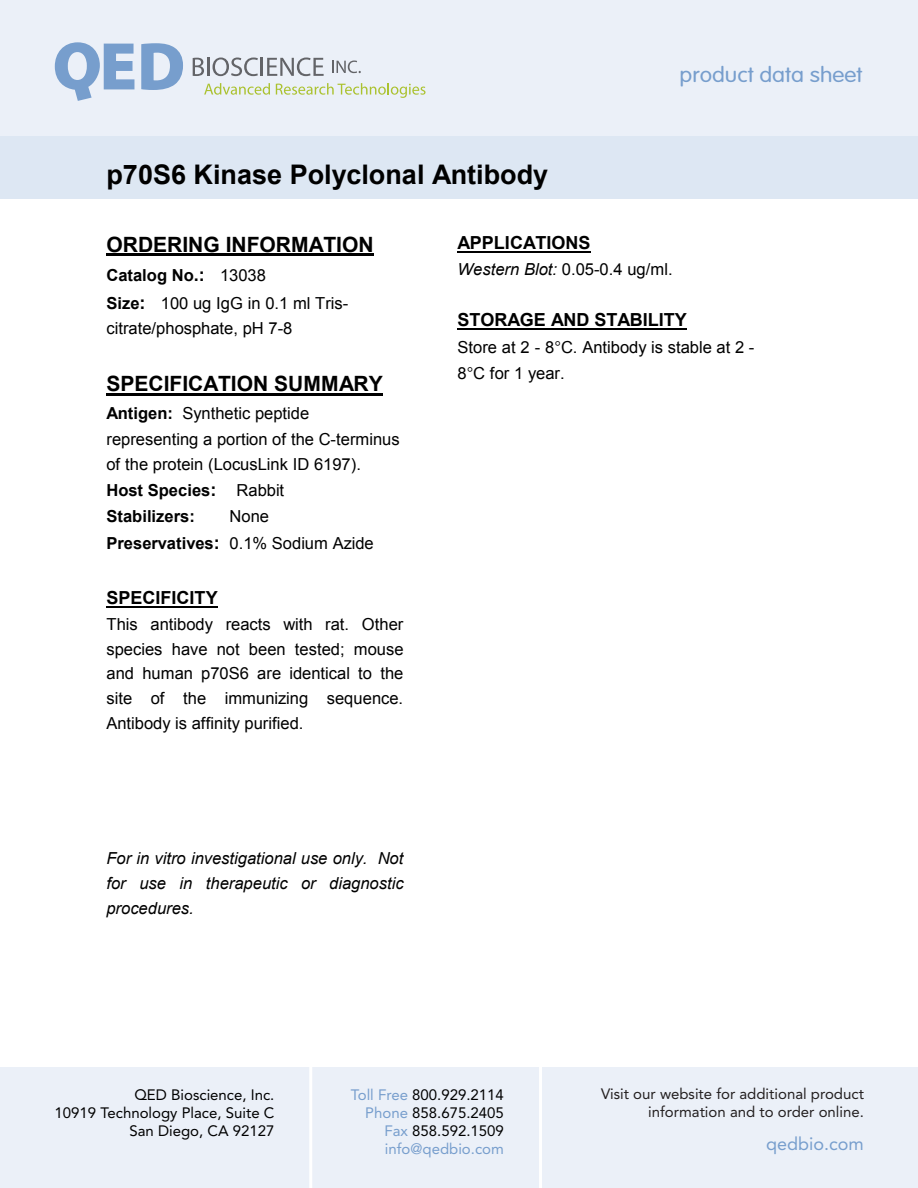
<style>
.page{position:relative;width:918px;height:1188px;background:#fff}
.page>*{position:absolute;margin:0;border:0;box-sizing:border-box;transform-origin:0 0}
.t1{font:700 27px "Arial";color:#000}
.t2{font:700 21px "Arial";color:#000}
.t3{font:300 21px "VAG Rounded Std";color:#779ecd;scale:1.1 1}
.t4{font:700 18px "Arial";color:#000}
.t5{font:18px "Avenir LT Std";color:#779ecd}
.t6{font:16.5px/24.9px "Arial";color:#000}
.t7{font:italic 16.5px/24.9px "Arial";color:#000;text-align:justify}
.t8{font:700 16.5px/26.2px "Arial";color:#000}
.t9{font:15px/18px "Avenir LT Std";color:#000;text-align:right}
.t10{font:15px/18px "Avenir LT Std";color:#231f20;text-align:right}
.s1{font-weight:700}
.s2{font-weight:700;font-size:18px}
.s3{font-size:18px}
.s4{font-weight:400}
.s5{font-style:italic}
.s6{color:#779ecd}
</style>
<div class="page">
<div style="left:0;top:0;width:918px;height:138px;background:#ebf0f8"></div>
<div style="left:0;top:136px;width:918px;height:62px;background:#dde7f3"></div>
<div style="left:0;top:1068px;width:918px;height:120px;background:#ebf0f8"></div>
<hr style="left:309px;top:1062px;width:3px;height:126px;background:#fff">
<hr style="left:539px;top:1057px;width:3px;height:131px;background:#fff">
<svg style="left:55px;top:42px;width:79px;height:59px"></svg>
<svg style="left:141px;top:43px;width:42px;height:47px"></svg>
<svg style="left:193px;top:58px;width:11px;height:18px"></svg>
<hr style="left:207px;top:58px;width:3px;height:18px;background:#636468">
<svg style="left:213px;top:58px;width:111px;height:18px"></svg>
<svg style="left:204px;top:83px;width:66px;height:12px"></svg>
<svg style="left:276px;top:83px;width:150px;height:15px"></svg>
<svg style="left:332px;top:61px;width:29px;height:12px"></svg>
<hr style="left:106px;top:254px;width:268px;height:2px;background:#000">
<hr style="left:106px;top:394px;width:277px;height:2px;background:#000">
<hr style="left:106px;top:606px;width:112px;height:2px;background:#000">
<hr style="left:458px;top:251px;width:133px;height:2px;background:#000">
<hr style="left:458px;top:328px;width:229px;height:2px;background:#000">
<h1 class="t1" style="left:106px;top:156px;width:443px">p70S6 Kinase Polyclonal Antibody</h1>
<p class="t3" style="left:680px;top:63px;width:168px">product data sheet</p>
<p class="t2" style="left:106px;top:230px;width:269px">ORDERING INFORMATION</p>
<p class="t6" style="left:106px;top:262px;width:243px;line-height:27.6px"><span class="s1">Catalog No</span><span class="s2">.:</span> 13038<br><span class="s1">Size</span><span class="s2">:</span> 100 ug IgG in 0.1 ml Tris-</p>
<p class="t6" style="left:106px;top:316px;width:188px">citrate/phosphate, pH 7-8</p>
<p class="t2" style="left:106px;top:370px;width:278px">SPECIFICATION SUMMARY</p>
<p class="t6" style="left:106px;top:401px;width:295px"><span class="s1">Antigen:</span> Synthetic peptide representing a portion of the C-terminus of the protein (LocusLink ID 6197).</p>
<p class="t8" style="left:106px;top:478px;width:179px">Host Species<span class="s3">:</span> <span class="s4">Rabbit<br></span>Stabilizers:</p>
<p class="t6" style="left:106px;top:503px;width:269px;line-height:27px;text-indent:123px">None<br><span class="s1">Preservatives</span><span class="s2">:</span> 0.1% Sodium Azide</p>
<p class="t4" style="left:106px;top:586px;width:113px">SPECIFICITY</p>
<p class="t6" style="left:106px;top:612px;width:299px;text-align:justify">This antibody reacts with rat. Other species have not been tested; mouse and human p70S6 are identical to the site of the immunizing sequence.<br>Antibody is affinity purified.</p>
<p class="t7" style="left:106px;top:846px;width:299px">For in vitro investigational use only. Not for use in therapeutic or diagnostic procedures.</p>
<p class="t4" style="left:458px;top:231px;width:135px">APPLICATIONS</p>
<p class="t6" style="left:458px;top:256px;width:217px"><span class="s5">Western Blot:</span> 0.05-0.4 ug/ml.</p>
<p class="t4" style="left:458px;top:308px;width:231px">STORAGE AND STABILITY</p>
<p class="t6" style="left:458px;top:334px;width:298px;line-height:26.2px">Store at 2 - 8 C. Antibody is stable at 2 -<br>8 C for 1 year.</p>
<p class="t9" style="left:55px;top:1086px;width:221px">QED Bioscience, Inc.<br>10919 Technology Place, Suite C<br>San Diego, CA 92127</p>
<p class="t10" style="left:601px;top:1085px;width:264px">Visit our website for additional product information and to order online.</p>
<p class="t5" style="left:766px;top:1134px;width:99px">qedbio.com</p>
<p class="t9" style="left:351px;top:1086px;width:155px"><span class="s6">Toll Free</span> 800.929.2114<br><span class="s6">Phone</span> 858.675.2405<br><span class="s6">Fax</span> 858.592.1509 <span class="s6">info@qedbio.com</span></p>
</div>
